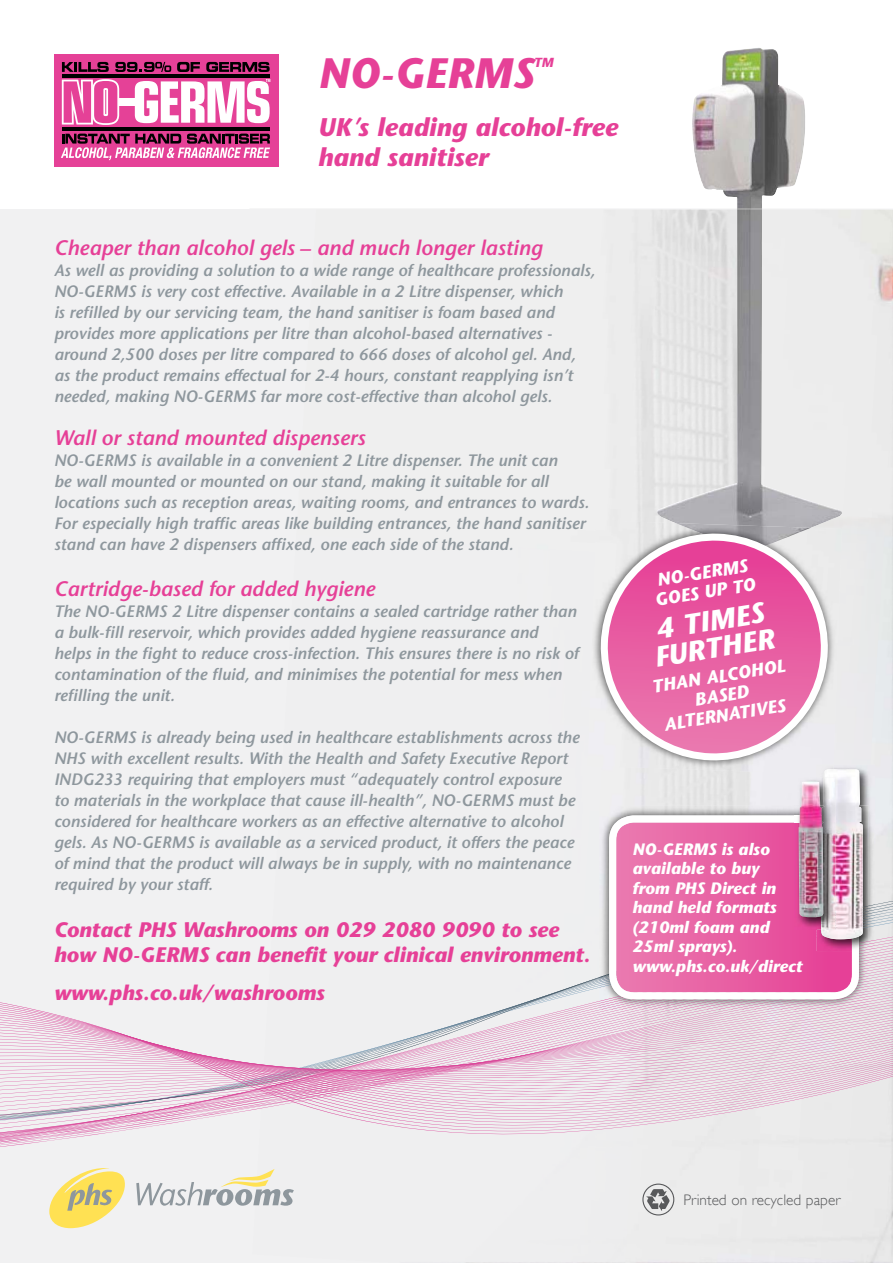
<style>
.page{position:relative;width:893px;height:1263px;background:#fff}
.page>*{position:absolute;margin:0;border:0;box-sizing:border-box;transform-origin:0 0}
.t1{font:italic 700 42.45px "Stone Sans";color:#e64097}
.t2{font:italic 700 28.5px/27px "Stone Sans";color:#fff}
.t3{font:italic 700 25.5px/30px "Stone Sans";color:#e64097}
.t4{font:italic 700 21px/25.5px "Stone Sans";color:#e64097}
.t5{font:italic 600 21px "Stone Sans";color:#e64097}
.t6{font:italic 700 18px/19.5px "Stone Sans";color:#fff}
.t7{font:italic 600 16.5px/21px "Stone Sans";color:#8e979d}
.t8{font:italic 700 16.5px/19.5px "Stone Sans";color:#fff}
.t9{font:300 15.3px "Gill Sans";color:#58595b}
.t10{font:italic 700 13.05px "Stone Sans";color:#e64097}
</style>
<div class="page">
<div style="left:0;top:210px;width:893px;height:1053px;background:#f1f1f2"></div>
<div style="left:856px;top:1175px;width:37px;height:88px;background:#e9e9e9"></div>
<svg style="left:0;top:846px;width:893px;height:300px"></svg>
<img style="left:692px;top:48px;width:113px;height:160px">
<img style="left:737px;top:208px;width:25px;height:2px">
<img style="left:657px;top:210px;width:185px;height:310px">
<div style="left:54px;top:54px;width:225px;height:113px;background:#e54197"></div>
<hr style="left:62px;top:127px;width:208px;height:4px;background:#000">
<svg style="left:61px;top:134px;width:209px;height:26px"></svg>
<svg style="left:61px;top:62px;width:209px;height:63px"></svg>
<svg style="left:49px;top:1168px;width:76px;height:60px"></svg>
<svg style="left:136px;top:1169px;width:158px;height:37px"></svg>
<img style="left:601px;top:952px;width:268px;height:57px">
<img style="left:599px;top:952px;width:262px;height:56px">
<img style="left:599px;top:999px;width:29px;height:6px">
<img style="left:599px;top:999px;width:25px;height:4px">
<img style="left:599px;top:996px;width:22px;height:5px">
<img style="left:731px;top:983px;width:138px;height:26px">
<img style="left:742px;top:986px;width:127px;height:23px">
<img style="left:754px;top:988px;width:115px;height:21px">
<img style="left:767px;top:991px;width:102px;height:18px">
<img style="left:780px;top:994px;width:89px;height:15px">
<img style="left:794px;top:996px;width:75px;height:13px">
<img style="left:808px;top:999px;width:61px;height:10px">
<img style="left:823px;top:1001px;width:46px;height:8px">
<img style="left:838px;top:1004px;width:31px;height:5px">
<img style="left:853px;top:1006px;width:16px;height:3px">
<svg style="left:609px;top:951px;width:250px;height:48px;fill:#fff"></svg>
<img style="left:593px;top:520px;width:249px;height:254px">
<img style="left:676px;top:523px;width:135px;height:9px">
<svg style="left:597px;top:532px;width:232px;height:229px"></svg>
<img style="left:834px;top:765px;width:41px;height:175px">
<img style="left:859px;top:806px;width:10px;height:134px">
<svg style="left:859px;top:940px;width:16px;height:12px"></svg>
<svg style="left:863px;top:904px;width:12px;height:24px"></svg>
<img style="left:852px;top:939px;width:7px;height:12px">
<img style="left:816px;top:765px;width:18px;height:9px">
<img style="left:821px;top:769px;width:42px;height:170px">
<img style="left:806px;top:779px;width:10px;height:2px">
<svg style="left:599px;top:806px;width:253px;height:186px;background:#e678af"></svg>
<img style="left:820px;top:777px;width:15px;height:153px">
<img style="left:798px;top:781px;width:25px;height:137px">
<svg style="left:642px;top:1183px;width:32px;height:32px"></svg>
<h1 class="t1" style="left:318px;top:57px;width:217px">NO-GERMS</h1>
<p class="t10" style="left:534px;top:57px;width:21px">TM</p>
<h3 class="t3" style="left:318px;top:114px;width:301px">UK’s leading alcohol-free hand sanitiser</h3>
<p class="t5" style="left:54px;top:239px;width:490px">Cheaper than alcohol gels – and much longer lasting</p>
<p class="t7" style="left:54px;top:261px;width:543px">As well as providing a solution to a wide range of healthcare professionals, NO-GERMS is very cost effective. Available in a 2 Litre dispenser, which<br>is refilled by our servicing team, the hand sanitiser is foam based and provides more applications per litre than alcohol-based alternatives - around 2,500 doses per litre compared to 666 doses of alcohol gel. And, as the product remains effectual for 2-4 hours, constant reapplying isn’t needed, making NO-GERMS far more cost-effective than alcohol gels.</p>
<p class="t5" style="left:54px;top:429px;width:313px">Wall or stand mounted dispensers</p>
<p class="t7" style="left:54px;top:451px;width:537px">NO-GERMS is available in a convenient 2 Litre dispenser. The unit can<br>be wall mounted or mounted on our stand, making it suitable for all locations such as reception areas, waiting rooms, and entrances to wards.<br>For especially high traffic areas like building entrances, the hand sanitiser stand can have 2 dispensers affixed, one each side of the stand.</p>
<p class="t5" style="left:54px;top:581px;width:322px">Cartridge-based for added hygiene</p>
<p class="t7" style="left:54px;top:603px;width:526px">The NO-GERMS 2 Litre dispenser contains a sealed cartridge rather than a bulk-fill reservoir, which provides added hygiene reassurance and helps in the fight to reduce cross-infection. This ensures there is no risk of contamination of the fluid, and minimises the potential for mess when refilling the unit.</p>
<p class="t7" style="left:54px;top:729px;width:527px">NO-GERMS is already being used in healthcare establishments across the NHS with excellent results. With the Health and Safety Executive Report INDG233 requiring that employers must “adequately control exposure to materials in the workplace that cause ill-health”, NO-GERMS must be considered for healthcare workers as an effective alternative to alcohol gels. As NO-GERMS is available as a serviced product, it offers the peace of mind that the product will always be in supply, with no maintenance required by your staff.</p>
<p class="t4" style="left:54px;top:919px;width:538px">Contact PHS Washrooms on 029 2080 9090 to see how NO-GERMS can benefit your clinical environment.</p>
<p class="t4" style="left:54px;top:982px;width:272px">www.phs.co.uk/washrooms</p>
<p class="t6" style="left:651px;top:573px;width:103px;rotate:-9deg">NO-GERMS<br>GOES UP TO</p>
<h2 class="t2" style="left:649px;top:620px;width:122px;rotate:-9deg">4 TIMES<br>FURTHER</h2>
<p class="t6" style="left:651px;top:679px;width:136px;text-align:center;rotate:-9deg">THAN ALCOHOL<br>BASED<br>ALTERNATIVES</p>
<p class="t8" style="left:632px;top:841px;width:171px">NO-GERMS is also available to buy<br>from PHS Direct in hand held formats (210ml foam and<br>25ml sprays). www.phs.co.uk/direct</p>
<p class="t9" style="left:683px;top:1191px;width:158px">Printed on recycled paper</p>
</div>
